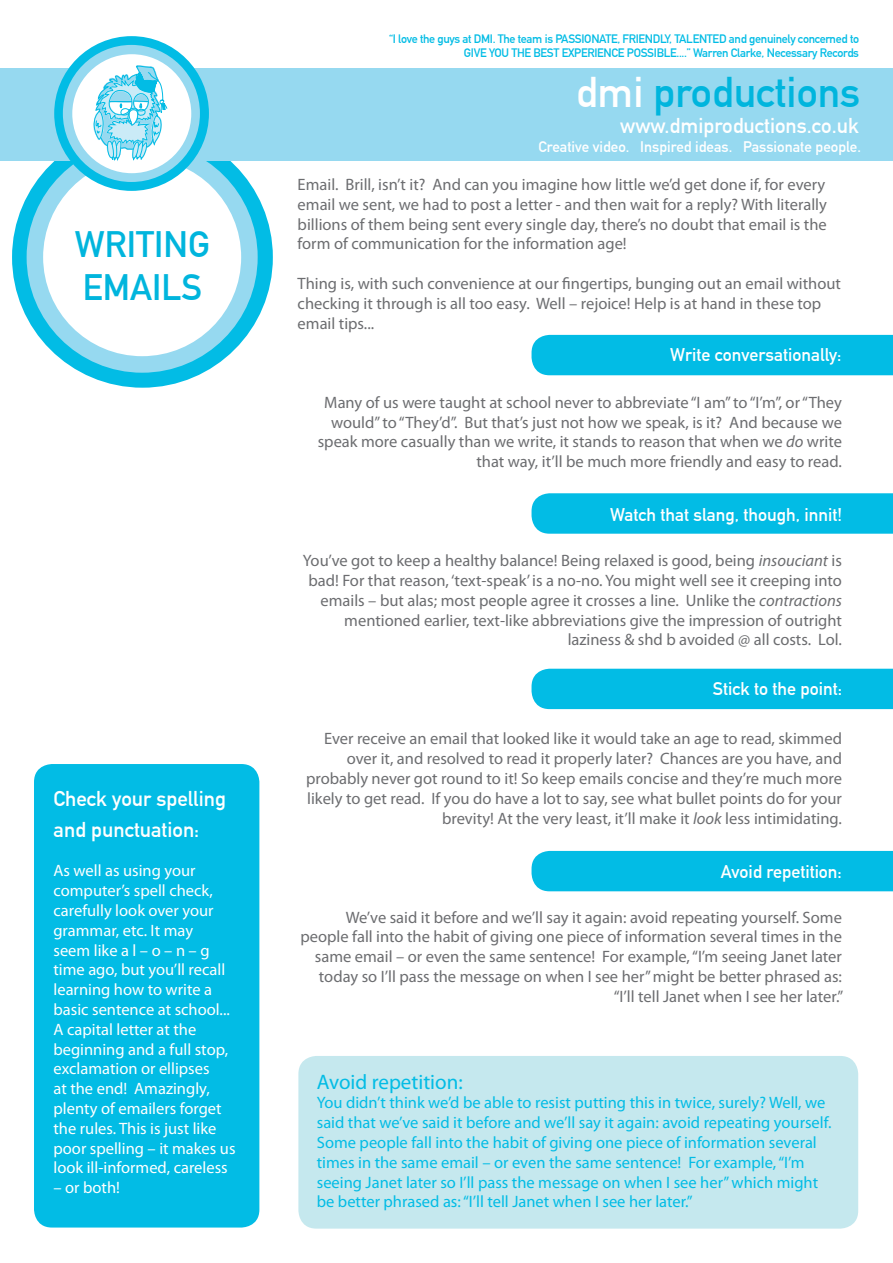
<style>
.page{position:relative;width:893px;height:1263px;background:#fff}
.page>*{position:absolute;margin:0;border:0;box-sizing:border-box;transform-origin:0 0}
.t1{font:42px "DIN Mittelschrift LT Alternate";color:#00b5dd}
.t2{font:36px "DIN Mittelschrift LT";color:#00b5dd}
.t3{font:21px/30.6px "DIN Mittelschrift LT Alternate";color:#fff}
.t4{font:21px "Myriad Pro";color:#02bce5}
.t5{font:18px "DIN Mittelschrift LT Alternate";color:#fff}
.t6{font:16.5px/19.8px "Myriad Pro";color:#6c6d70;text-align:right}
.t7{font:16.5px/19.8px "Myriad Pro";color:#02bce5}
.t8{font:16.5px/19.8px "Myriad Pro";color:#fff}
.t9{font:15px "DIN Mittelschrift LT Alternate";color:#fff}
.t10{font:12px "DIN Mittelschrift LT Alternate";letter-spacing:-.025em;color:#02bce5}
.s1{color:#fff}
.s2{font-style:italic}
</style>
<div class="page">
<div style="left:34px;top:764px;width:225px;height:463px;background:#02bce5;border-radius:18px"></div>
<div style="left:298px;top:1056px;width:560px;height:172px;background:#c5e8ee;border-radius:18px"></div>
<div style="left:12px;top:127px;width:261px;height:261px;border:18px solid #02bce5;border-radius:50%"></div>
<div style="left:27px;top:142px;width:231px;height:231px;border:16px solid #96d9f0;border-radius:50%"></div>
<div style="left:0;top:69px;width:893px;height:92px;background:#96d9f0"></div>
<div style="left:531px;top:335px;width:362px;height:40px;background:#02bce5"></div>
<div style="left:54px;top:36px;width:155px;height:155px;border:18px solid #02bce5;border-radius:50%"></div>
<div style="left:63px;top:45px;width:137px;height:137px;border:16px solid #96d9f0;border-radius:50%"></div>
<div style="left:72px;top:54px;width:119px;height:119px;background:#fff;border-radius:50%"></div>
<svg style="left:93px;top:65px;width:75px;height:100px"></svg>
<div style="left:531px;top:493px;width:362px;height:41px;background:#02bce5"></div>
<div style="left:531px;top:669px;width:362px;height:40px;background:#02bce5"></div>
<div style="left:531px;top:851px;width:362px;height:40px;background:#02bce5"></div>
<p class="t2" style="left:75px;top:223px;width:137px">WRITING</p>
<p class="t2" style="left:83px;top:266px;width:121px">EMAILS</p>
<p class="t3" style="left:54px;top:783px;width:174px">Check your spelling and punctuation:</p>
<p class="t8" style="left:54px;top:861px;width:184px">As well as using your computer’s spell check, carefully look over your grammar, etc. It may<br>seem like a l – o – n – g time ago, but you’ll recall learning how to write a basic sentence at school...<br>A capital letter at the beginning and a full stop, exclamation or ellipses<br>at the end! Amazingly, plenty of emailers forget the rules. This is just like poor spelling – it makes us look ill-informed, careless</p>
<p class="t8" style="left:54px;top:1177px;width:68px">– or both!</p>
<p class="t10" style="left:389px;top:32px;width:471px">“I love the guys at DMI. The team is PASSIONATE, FRIENDLY, TALENTED and genuinely concerned to</p>
<p class="t10" style="left:464px;top:46px;width:397px">GIVE YOU THE BEST EXPERIENCE POSSIBLE....” Warren Clarke, Necessary Records</p>
<p class="t1" style="left:576px;top:68px;width:286px"><span class="s1">dmi</span> productions</p>
<p class="t9" style="left:538px;top:138px;width:324px">Creative video. Inspired ideas. Passionate people.</p>
<p class="t3" style="left:620px;top:111px;width:240px">www.dmiproductions.co.uk</p>
<p class="t6" style="left:298px;top:174px;width:531px;text-align:justify">Email. Brill, isn’t it? And can you imagine how little we’d get done if, for every email we sent, we had to post a letter - and then wait for a reply? With literally billions of them being sent every single day, there’s no doubt that email is the form of communication for the information age!</p>
<p class="t6" style="left:298px;top:273px;width:545px;text-align:left">Thing is, with such convenience at our fingertips, bunging out an email without checking it through is all too easy. Well – rejoice! Help is at hand in these top email tips...</p>
<p class="t5" style="left:670px;top:344px;width:173px">Write conversationally:</p>
<p class="t6" style="left:318px;top:392px;width:526px">Many of us were taught at school never to abbreviate “I am” to “I’m”, or “They would” to “They’d”. But that’s just not how we speak, is it? And because we speak more casually than we write, it stands to reason that when we <span class="s2">do</span> write that way, it’ll be much more friendly and easy to read.</p>
<p class="t5" style="left:610px;top:504px;width:233px">Watch that slang, though, innit!</p>
<p class="t6" style="left:303px;top:550px;width:540px">You’ve got to keep a healthy balance! Being relaxed is good, being <span class="s2">insouciant</span> is bad! For that reason, ‘text-speak’ is a no-no. You might well see it creeping into emails – but alas; most people agree it crosses a line. Unlike the <span class="s2">contractions </span>mentioned earlier, text-like abbreviations give the impression of outright laziness &amp; shd b avoided @ all costs. Lol.</p>
<p class="t5" style="left:713px;top:678px;width:131px">Stick to the point:</p>
<p class="t6" style="left:306px;top:729px;width:537px">Ever receive an email that looked like it would take an age to read, skimmed over it, and resolved to read it properly later? Chances are you have, and probably never got round to it! So keep emails concise and they’re much more likely to get read. If you do have a lot to say, see what bullet points do for your brevity! At the very least, it’ll make it <span class="s2">look</span> less intimidating.</p>
<p class="t5" style="left:721px;top:861px;width:123px">Avoid repetition:</p>
<p class="t6" style="left:300px;top:907px;width:544px">We’ve said it before and we’ll say it again: avoid repeating yourself. Some people fall into the habit of giving one piece of information several times in the same email – or even the same sentence! For example, “I’m seeing Janet later today so I’ll pass the message on when I see her” might be better phrased as: “I’ll tell Janet when I see her later.”</p>
<p class="t4" style="left:317px;top:1068px;width:147px">Avoid repetition:</p>
<p class="t7" style="left:317px;top:1093px;width:516px">You didn’t think we’d be able to resist putting this in twice, surely? Well, we said that we’ve said it before and we’ll say it again: avoid repeating yourself.<br>Some people fall into the habit of giving one piece of information several times in the same email – or even the same sentence! For example, “I’m seeing Janet later so I’ll pass the message on when I see her” which might be better phrased as: “I’ll tell Janet when I see her later.”</p>
</div>
